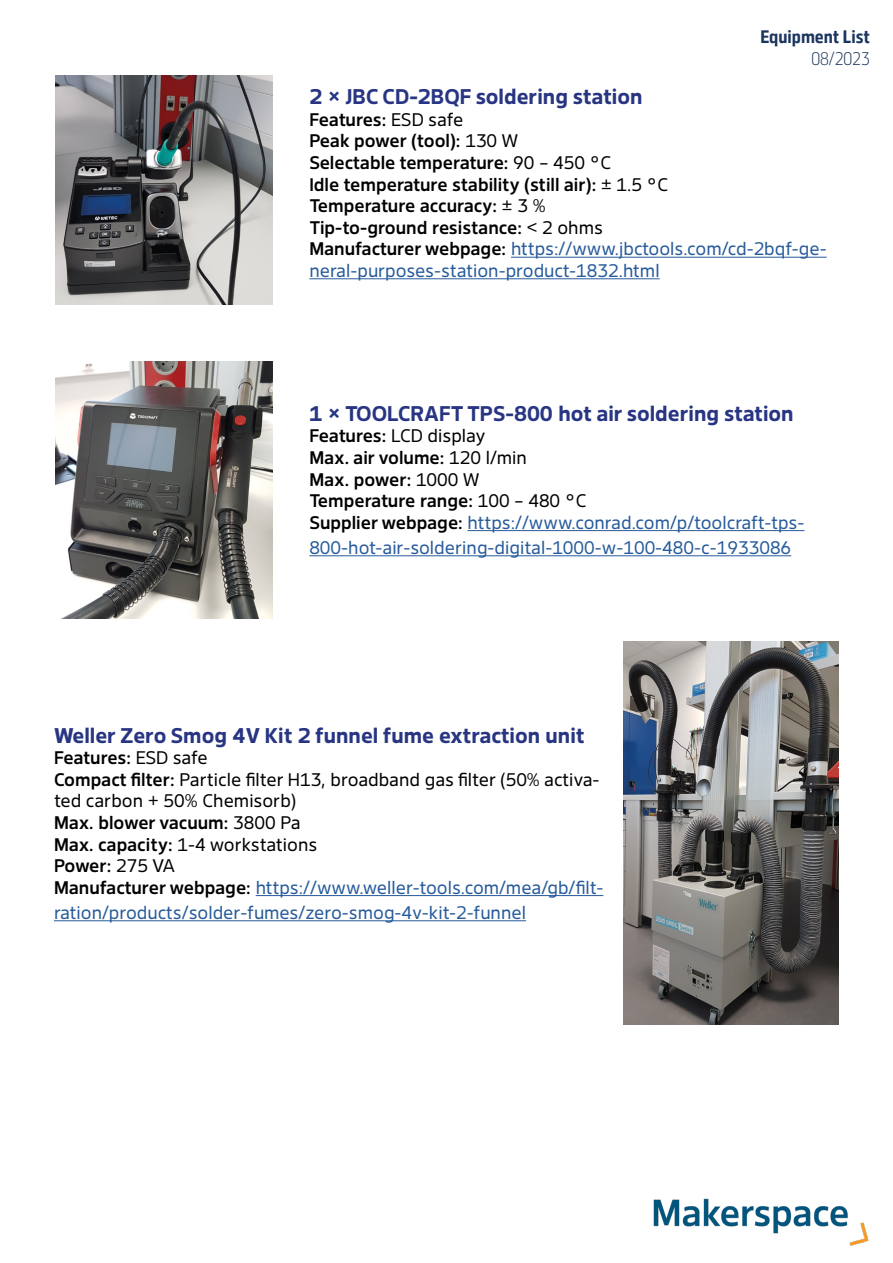
<style>
.page{position:relative;width:893px;height:1263px;background:#fff}
.page>*{position:absolute;margin:0;border:0;box-sizing:border-box;transform-origin:0 0}
.t1{font:700 21px "Desy Sans";color:#283583}
.t2{font:500 18px/21.6px "Desy Sans";color:#000}
.t3{font:18px/21.6px "Desy Sans";color:#000}
.t4{font:18px "Desy Sans";color:#275b9b}
.t5{font:700 18px "Desy Sans Office Cn";color:#1b365e}
.t6{font:300 18px "Desy Sans Cn";color:#1b365e}
.s1{font-weight:400}
.s2{font-weight:400;color:#275b9b}
.s3{font-weight:500}
.s4{color:#275b9b}
</style>
<div class="page">
<img style="left:653px;top:1198px;width:216px;height:48px">
<img style="left:56px;top:75px;width:216px;height:229px">
<hr style="left:511px;top:257px;width:316px;height:1px;background:#275b9b">
<hr style="left:309px;top:278px;width:351px;height:1px;background:#275b9b">
<hr style="left:468px;top:530px;width:336px;height:1px;background:#275b9b">
<hr style="left:309px;top:555px;width:482px;height:1px;background:#275b9b">
<hr style="left:256px;top:895px;width:347px;height:1px;background:#275b9b">
<hr style="left:54px;top:920px;width:472px;height:1px;background:#275b9b">
<img style="left:56px;top:362px;width:216px;height:256px">
<img style="left:623px;top:641px;width:216px;height:383px">
<p class="t5" style="left:760px;top:26px;width:111px">Equipment List</p>
<p class="t6" style="left:811px;top:48px;width:60px">08/2023</p>
<p class="t1" style="left:309px;top:84px;width:335px">2 × JBC CD-2BQF soldering station</p>
<p class="t2" style="left:309px;top:109px;width:519px">Features: <span class="s1">ESD safe<br></span>Peak power (tool): <span class="s1">130 W<br></span>Selectable temperature: <span class="s1">90 – 450 °C<br></span>Idle temperature stability (still air): <span class="s1">± 1.5 °C<br></span>Temperature accuracy: <span class="s1">± 3 %<br></span>Tip-to-ground resistance: <span class="s1">&lt; 2 ohms<br></span>Manufacturer webpage: <span class="s2">https://www.jbctools.com/cd-2bqf-ge&shy;neral-purposes-station-product-1832.html</span></p>
<p class="t1" style="left:309px;top:401px;width:486px">1 × TOOLCRAFT TPS-800 hot air soldering station</p>
<p class="t2" style="left:309px;top:425px;width:497px">Features: <span class="s1">LCD display<br></span>Max. air volume: <span class="s1">120 l/min<br></span>Max. power: <span class="s1">1000 W<br></span>Temperature range: <span class="s1">100 – 480 °C<br></span>Supplier webpage: <span class="s2">https://www.conrad.com/p/toolcraft-tps-</span></p>
<p class="t4" style="left:309px;top:537px;width:483px">800-hot-air-soldering-digital-1000-w-100-480-c-1933086</p>
<p class="t1" style="left:54px;top:722px;width:532px">Weller Zero Smog 4V Kit 2 funnel fume extraction unit</p>
<p class="t3" style="left:54px;top:747px;width:551px"><span class="s3">Features:</span> ESD safe<br><span class="s3">Compact filter:</span> Particle filter H13, broadband gas filter (50% activa&shy;ted carbon + 50% Chemisorb)<br><span class="s3">Max. blower vacuum:</span> 3800 Pa<br><span class="s3">Max. capacity:</span> 1-4 workstations<br><span class="s3">Power:</span> 275 VA<br><span class="s3">Manufacturer webpage:</span> <span class="s4">https://www.weller-tools.com/mea/gb/filt-</span></p>
<p class="t4" style="left:54px;top:902px;width:474px">ration/products/solder-fumes/zero-smog-4v-kit-2-funnel</p>
</div>
